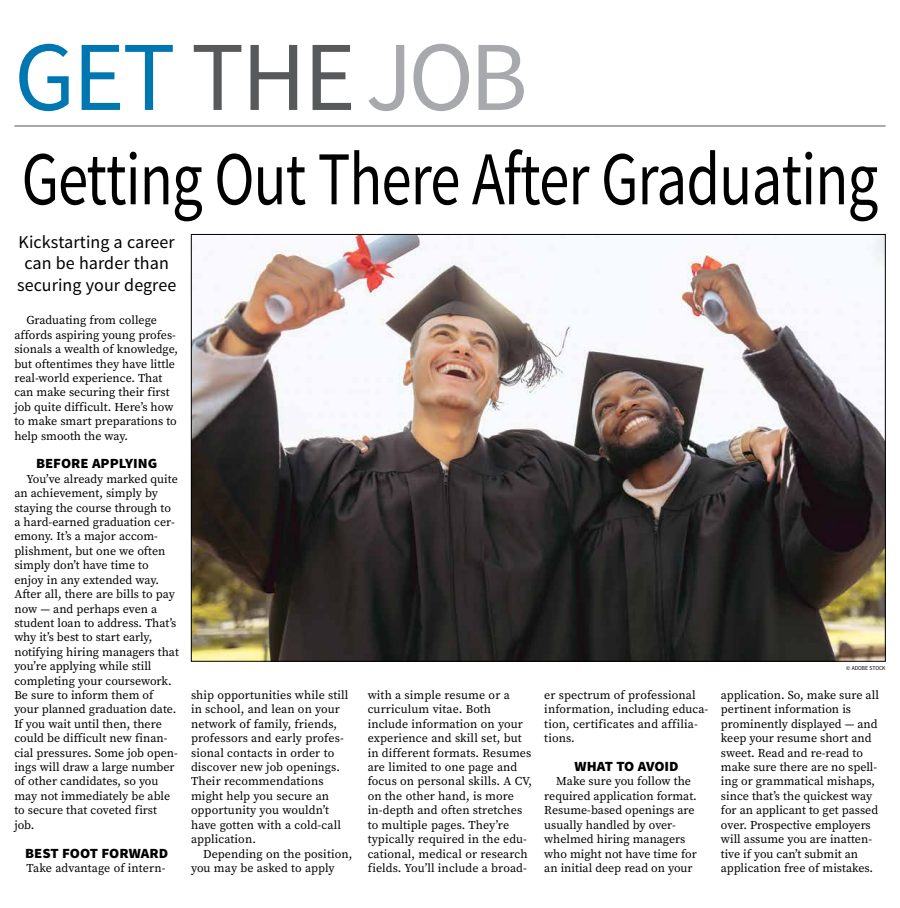
<style>
.page{position:relative;width:900px;height:908px;background:#fff}
.page>*{position:absolute;margin:0;border:0;box-sizing:border-box;transform-origin:0 0}
.t1{font:99px "Source Sans Pro";letter-spacing:-.02em;color:#0077b1}
.t2{font:76px "Source Sans Pro";letter-spacing:-.015em;color:#000;scale:.8 1}
.t3{font:18px/21.6px "Source Sans Pro";letter-spacing:.005em;color:#000;text-align:center}
.t4{font:900 14px "Source Sans Pro";color:#000;scale:1.05 1}
.t5{font:12px/14.4px "Source Serif Pro";color:#000}
.t6{font:6px "Source Sans Pro";color:#000;scale:.95 1}
.s1{color:#58595b}
.s2{color:#a7a9ac}
</style>
<div class="page">
<hr style="left:14px;top:125px;width:872px;height:2px;background:#a7a9ac">
<img style="left:193px;top:236px;width:691px;height:423px">
<h1 class="t1" style="left:14px;top:16px;width:515px">GET <span class="s1">THE</span><span class="s2">JOB</span></h1>
<h2 class="t2" style="left:22px;top:132px;width:1072px">Getting Out There After Graduating</h2>
<h3 class="t3" style="left:17px;top:231px;width:161px">Kickstarting a career can be harder than securing your degree</h3>
<p class="t5" style="left:14px;top:313px;width:165px;text-indent:12px">Graduating from college affords aspiring young profes&shy;sionals a wealth of knowledge, but oftentimes they have little real-world experience. That can make securing their first job quite difficult. Here’s how to make smart preparations to help smooth the way.</p>
<p class="t4" style="left:36px;top:454px;width:117px">BEFORE APPLYING</p>
<p class="t5" style="left:14px;top:471px;width:166px;text-indent:12px">You’ve already marked quite an achievement, simply by staying the course through to a hard-earned graduation cer&shy;emony. It’s a major accom&shy;plishment, but one we often simply don’t have time to enjoy in any extended way.<br>After all, there are bills to pay now — and perhaps even a student loan to address. That’s why it’s best to start early, notifying hiring managers that you’re applying while still completing your coursework.<br>Be sure to inform them of your planned graduation date.<br>If you wait until then, there could be difficult new finan&shy;cial pressures. Some job open&shy;ings will draw a large number of other candidates, so you may not immediately be able to secure that coveted first job.</p>
<p class="t4" style="left:25px;top:843px;width:138px">BEST FOOT FORWARD</p>
<p class="t5" style="left:26px;top:860px;width:141px">Take advantage of intern-</p>
<p class="t6" style="left:846px;top:664px;width:43px">© ADOBE STOCK</p>
<p class="t5" style="left:368px;top:687px;width:166px">with a simple resume or a curriculum vitae. Both include information on your experience and skill set, but in different formats. Resumes are limited to one page and focus on personal skills. A CV, on the other hand, is more in-depth and often stretches to multiple pages. They’re typically required in the edu&shy;cational, medical or research fields. You’ll include a broad-</p>
<p class="t5" style="left:544px;top:687px;width:165px">er spectrum of professional information, including educa&shy;tion, certificates and affilia&shy;tions.</p>
<p class="t5" style="left:191px;top:687px;width:159px">ship opportunities while still in school, and lean on your network of family, friends, professors and early profes&shy;sional contacts in order to discover new job openings.<br>Their recommendations might help you secure an opportunity you wouldn’t have gotten with a cold-call application.</p>
<p class="t5" style="left:191px;top:846px;width:163px;text-indent:12px">Depending on the position, you may be asked to apply</p>
<p class="t5" style="left:721px;top:687px;width:159px">application. So, make sure all pertinent information is prominently displayed — and keep your resume short and sweet. Read and re-read to make sure there are no spell&shy;ing or grammatical mishaps, since that’s the quickest way for an applicant to get passed over. Prospective employers will assume you are inatten&shy;tive if you can’t submit an application free of mistakes.</p>
<p class="t4" style="left:575px;top:757px;width:101px">WHAT TO AVOID</p>
<p class="t5" style="left:544px;top:774px;width:154px;text-indent:12px">Make sure you follow the required application format.<br>Resume-based openings are usually handled by over&shy;whelmed hiring managers who might not have time for an initial deep read on your</p>
</div>
